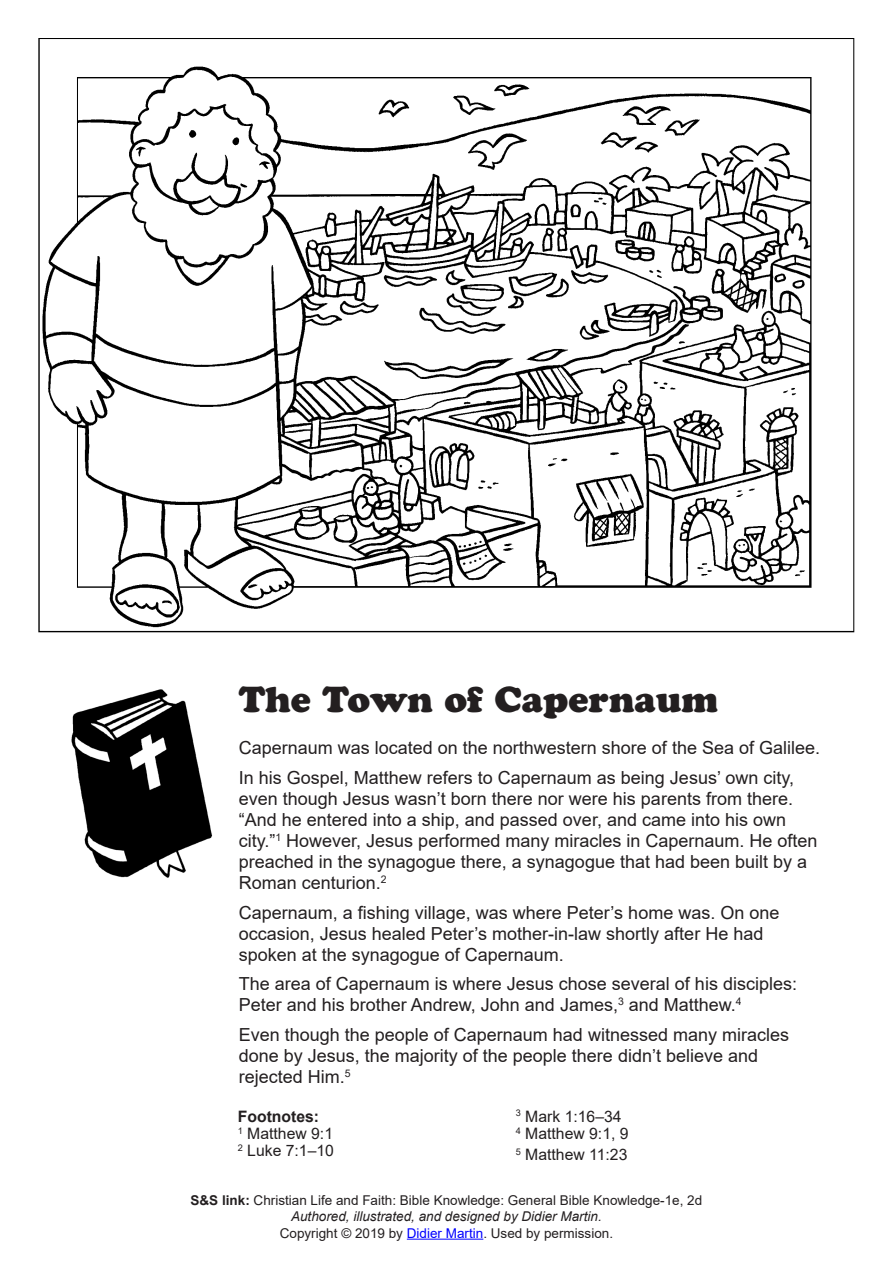
<style>
.page{position:relative;width:893px;height:1263px;background:#fff}
.page>*{position:absolute;margin:0;border:0;box-sizing:border-box;transform-origin:0 0}
.t1{font:36px "Cooper Black Std";color:#231f20}
.t2{font:18px/21px "Arial";color:#231f20}
.t3{font:15.75px/17.2px "Arial";color:#231f20}
.t4{font:13.5px/16.5px "Arial";color:#231f20;text-align:center}
.s1{font-weight:700}
.s2{font-style:italic}
.s3{color:#00f}
</style>
<div class="page">
<img style="left:38px;top:38px;width:817px;height:594px">
<img style="left:71px;top:689px;width:142px;height:189px">
<hr style="left:407px;top:1238px;width:76px;height:1px;background:#00f">
<h1 class="t1" style="left:239px;top:677px;width:481px">The Town of Capernaum</h1>
<p class="t2" style="left:239px;top:733px;width:583px;line-height:29.5px">Capernaum was located on the northwestern shore of the Sea of Galilee.<br>In his Gospel, Matthew refers to Capernaum as being Jesus’ own city,</p>
<p class="t2" style="left:239px;top:788px;width:580px">even though Jesus wasn’t born there nor were his parents from there. “And he entered into a ship, and passed over, and came into his own city.”<sup>1</sup> However, Jesus performed many miracles in Capernaum. He often preached in the synagogue there, a synagogue that had been built by a Roman centurion.<sup>2</sup></p>
<p class="t2" style="left:239px;top:901px;width:542px">Capernaum, a fishing village, was where Peter’s home was. On one occasion, Jesus healed Peter’s mother-in-law shortly after He had spoken at the synagogue of Capernaum.</p>
<p class="t2" style="left:239px;top:973px;width:560px">The area of Capernaum is where Jesus chose several of his disciples:<br>Peter and his brother Andrew, John and James,<sup>3</sup> and Matthew.<sup>4</sup></p>
<p class="t2" style="left:239px;top:1023px;width:552px">Even though the people of Capernaum had witnessed many miracles done by Jesus, the majority of the people there didn’t believe and rejected Him.<sup>5</sup></p>
<p class="t3" style="left:238px;top:1107px;width:98px"><span class="s1">Footnotes:<br></span><sup>1</sup> Matthew 9:1<br><sup>2</sup> Luke 7:1–10</p>
<p class="t3" style="left:516px;top:1107px;width:114px"><sup>3</sup> Mark 1:16–34<br><sup>4</sup> Matthew 9:1, 9</p>
<p class="t3" style="left:516px;top:1146px;width:113px"><sup>5</sup> Matthew 11:23</p>
<p class="t4" style="left:191px;top:1191px;width:513px"><span class="s1">S&amp;S link:</span> Christian Life and Faith: Bible Knowledge: General Bible Knowledge-1e, 2d<br><span class="s2">Authored, illustrated, and designed by Didier Martin.<br></span>Copyright © 2019 by <span class="s3">Didier Martin</span>. Used by permission.</p>
</div>
